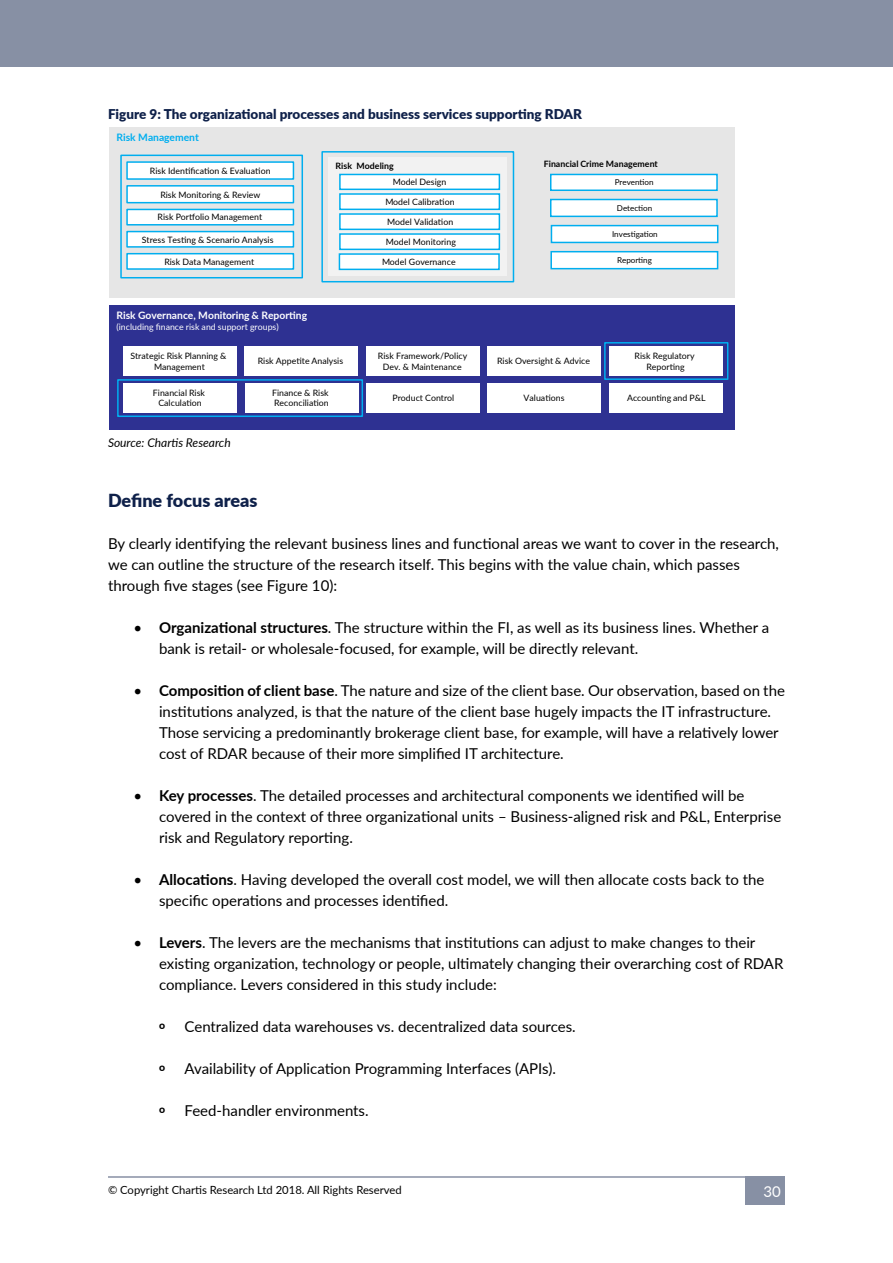
<style>
.page{position:relative;width:893px;height:1263px;background:#fff}
.page>*{position:absolute;margin:0;border:0;box-sizing:border-box;transform-origin:0 0}
.t1{font:900 18px "Lato";color:#0f214a}
.t2{font:15px/21px "Lato";color:#000}
.t3{font:15px "Lato";color:#fff}
.t4{font:900 13.5px "Lato";color:#0f214a}
.t5{font:italic 12px "Lato";color:#000}
.t6{font:11.25px "Lato";color:#000}
.t7{font:800 10.5px "Lato";color:#000}
.t8{font:700 10.35px "Lato";color:#fff}
.t9{font:700 10.35px "Lato";color:#00aeef}
.t10{font:8.7px/10.5px "Lato";letter-spacing:.005em;color:#000;text-align:center}
.t11{font:8.7px "Lato";letter-spacing:.005em;color:#fff}
.t12{font:700 8.7px "Lato";color:#000}
.t13{font:8.1px "Lato";letter-spacing:-.005em;color:#000}
.s1{font-weight:700}
</style>
<div class="page">
<div style="left:0;top:0;width:893px;height:66px;background:#8790a4"></div>
<hr style="left:108px;top:1176px;width:677px;height:2px;background:#8790a4">
<div style="left:746px;top:1176px;width:39px;height:29px;background:#8790a4"></div>
<div style="left:110px;top:128px;width:625px;height:170px;background:#e6e6e6"></div>
<div style="left:551px;top:199px;width:166px;height:17px;background:#fff"></div>
<div style="left:550px;top:199px;width:168px;height:18px;border:2px solid #00aeef"></div>
<div style="left:551px;top:226px;width:167px;height:16px;background:#fff"></div>
<div style="left:551px;top:225px;width:167px;height:18px;border:2px solid #00aeef"></div>
<div style="left:551px;top:174px;width:166px;height:16px;background:#fff"></div>
<div style="left:550px;top:174px;width:168px;height:17px;border:2px solid #00aeef"></div>
<div style="left:551px;top:252px;width:167px;height:17px;background:#fff"></div>
<div style="left:550px;top:251px;width:168px;height:18px;border:2px solid #00aeef"></div>
<div style="left:110px;top:305px;width:625px;height:125px;background:#2e3192"></div>
<div style="left:123px;top:346px;width:113px;height:30px;background:#fff"></div>
<div style="left:245px;top:346px;width:113px;height:30px;background:#fff"></div>
<div style="left:366px;top:346px;width:113px;height:30px;background:#fff"></div>
<div style="left:488px;top:346px;width:113px;height:30px;background:#fff"></div>
<div style="left:609px;top:346px;width:113px;height:30px;background:#fff"></div>
<div style="left:124px;top:383px;width:113px;height:29px;background:#fff"></div>
<div style="left:245px;top:383px;width:113px;height:29px;background:#fff"></div>
<svg style="left:329px;top:157px;width:178px;height:118px;fill:#f2f2f2"></svg>
<div style="left:340px;top:174px;width:159px;height:15px;background:#fff"></div>
<div style="left:339px;top:174px;width:161px;height:16px;border:2px solid #00aeef"></div>
<div style="left:340px;top:194px;width:159px;height:15px;background:#fff"></div>
<div style="left:339px;top:193px;width:161px;height:17px;border:2px solid #00aeef"></div>
<div style="left:340px;top:214px;width:159px;height:15px;background:#fff"></div>
<div style="left:339px;top:213px;width:161px;height:17px;border:2px solid #00aeef"></div>
<div style="left:340px;top:234px;width:159px;height:15px;background:#fff"></div>
<div style="left:339px;top:233px;width:161px;height:17px;border:2px solid #00aeef"></div>
<div style="left:339px;top:254px;width:160px;height:15px;background:#fff"></div>
<div style="left:339px;top:253px;width:161px;height:17px;border:2px solid #00aeef"></div>
<div style="left:127px;top:209px;width:166px;height:16px;background:#fff"></div>
<div style="left:126px;top:209px;width:168px;height:17px;border:2px solid #00aeef"></div>
<div style="left:127px;top:254px;width:166px;height:15px;background:#fff"></div>
<div style="left:126px;top:253px;width:168px;height:17px;border:2px solid #00aeef"></div>
<div style="left:127px;top:232px;width:166px;height:15px;background:#fff"></div>
<div style="left:126px;top:231px;width:168px;height:17px;border:2px solid #00aeef"></div>
<div style="left:127px;top:162px;width:166px;height:17px;background:#fff"></div>
<div style="left:126px;top:161px;width:168px;height:19px;border:2px solid #00aeef"></div>
<div style="left:127px;top:186px;width:166px;height:17px;background:#fff"></div>
<div style="left:126px;top:185px;width:168px;height:18px;border:2px solid #00aeef"></div>
<div style="left:366px;top:383px;width:114px;height:29px;background:#fff"></div>
<div style="left:488px;top:383px;width:113px;height:29px;background:#fff"></div>
<div style="left:609px;top:383px;width:113px;height:29px;background:#fff"></div>
<div style="left:120px;top:155px;width:183px;height:123px;border:2px solid #00aeef"></div>
<div style="left:321px;top:151px;width:193px;height:131px;border:2px solid #00aeef"></div>
<div style="left:117px;top:379px;width:246px;height:38px;border:2px solid #00aeef"></div>
<div style="left:604px;top:342px;width:124px;height:38px;border:2px solid #00aeef"></div>
<p class="t4" style="left:108px;top:104px;width:476px">Figure 9: The organizational processes and business services supporting RDAR</p>
<p class="t9" style="left:116px;top:130px;width:84px">Risk Management</p>
<p class="t12" style="left:544px;top:158px;width:116px">Financial Crime Management</p>
<p class="t13" style="left:617px;top:202px;width:37px">Detection</p>
<p class="t13" style="left:612px;top:228px;width:47px">Investigation</p>
<p class="t12" style="left:336px;top:159px;width:60px">Risk Modeling</p>
<p class="t10" style="left:393px;top:176px;width:55px">Model Design</p>
<p class="t10" style="left:385px;top:196px;width:71px">Model Calibration</p>
<p class="t10" style="left:387px;top:216px;width:68px">Model Validation</p>
<p class="t10" style="left:386px;top:236px;width:71px">Model Monitoring</p>
<p class="t10" style="left:382px;top:256px;width:75px">Model Governance</p>
<p class="t10" style="left:150px;top:165px;width:122px">Risk Identification &amp; Evaluation</p>
<p class="t10" style="left:160px;top:189px;width:102px">Risk Monitoring &amp; Review</p>
<p class="t13" style="left:615px;top:177px;width:40px">Prevention</p>
<p class="t10" style="left:158px;top:212px;width:106px">Risk Portfolio Management</p>
<p class="t10" style="left:164px;top:256px;width:91px">Risk Data Management</p>
<p class="t10" style="left:142px;top:234px;width:133px">Stress Testing &amp; Scenario Analysis</p>
<p class="t13" style="left:617px;top:254px;width:36px">Reporting</p>
<p class="t8" style="left:116px;top:307px;width:192px">Risk Governance, Monitoring &amp; Reporting</p>
<p class="t11" style="left:116px;top:320px;width:164px">(including finance risk and support groups)</p>
<p class="t10" style="left:130px;top:350px;width:97px">Strategic Risk Planning &amp;<br>Management</p>
<p class="t10" style="left:258px;top:356px;width:87px">Risk Appetite Analysis</p>
<p class="t10" style="left:378px;top:350px;width:91px">Risk Framework/Policy<br>Dev. &amp; Maintenance</p>
<p class="t10" style="left:497px;top:356px;width:95px">Risk Oversight &amp; Advice</p>
<p class="t10" style="left:634px;top:350px;width:62px">Risk Regulatory<br>Reporting</p>
<p class="t10" style="left:153px;top:387px;width:54px">Financial Risk<br>Calculation</p>
<p class="t10" style="left:272px;top:387px;width:58px;text-align:left">Finance &amp; Risk<br>Reconciliation</p>
<p class="t10" style="left:392px;top:392px;width:63px">Product Control</p>
<p class="t10" style="left:524px;top:392px;width:42px">Valuations</p>
<p class="t10" style="left:627px;top:392px;width:80px">Accounting and P&amp;L</p>
<p class="t5" style="left:108px;top:434px;width:124px">Source: Chartis Research</p>
<p class="t1" style="left:108px;top:487px;width:151px">Define focus areas</p>
<p class="t2" style="left:108px;top:532px;width:672px">By clearly identifying the relevant business lines and functional areas we want to cover in the research, we can outline the structure of the research itself. This begins with the value chain, which passes through five stages (see Figure 10):</p>
<p class="t2" style="left:159px;top:616px;width:612px;text-indent:-26px">• <span class="s1">Organizational structures</span>. The structure within the FI, as well as its business lines. Whether a bank is retail- or wholesale-focused, for example, will be directly relevant.</p>
<p class="t2" style="left:159px;top:679px;width:627px;text-indent:-26px">• <span class="s1">Composition of client base</span>. The nature and size of the client base. Our observation, based on the institutions analyzed, is that the nature of the client base hugely impacts the IT infrastructure.<br>Those servicing a predominantly brokerage client base, for example, will have a relatively lower cost of RDAR because of their more simplified IT architecture.</p>
<p class="t2" style="left:159px;top:784px;width:624px;text-indent:-26px">• <span class="s1">Key processes</span>. The detailed processes and architectural components we identified will be covered in the context of three organizational units – Business-aligned risk and P&amp;L, Enterprise risk and Regulatory reporting.</p>
<p class="t2" style="left:159px;top:868px;width:607px;text-indent:-26px">• <span class="s1">Allocations</span>. Having developed the overall cost model, we will then allocate costs back to the specific operations and processes identified.</p>
<p class="t2" style="left:159px;top:931px;width:626px;text-indent:-26px">• <span class="s1">Levers</span>. The levers are the mechanisms that institutions can adjust to make changes to their existing organization, technology or people, ultimately changing their overarching cost of RDAR compliance. Levers considered in this study include:</p>
<p class="t7" style="left:159px;top:1017px;width:8px">o</p>
<p class="t2" style="left:185px;top:1015px;width:393px">Centralized data warehouses vs. decentralized data sources.</p>
<p class="t7" style="left:159px;top:1059px;width:8px">o</p>
<p class="t2" style="left:185px;top:1057px;width:373px">Availability of Application Programming Interfaces (APIs).</p>
<p class="t7" style="left:159px;top:1101px;width:8px">o</p>
<p class="t2" style="left:185px;top:1099px;width:186px">Feed-handler environments.</p>
<p class="t6" style="left:108px;top:1182px;width:295px">© Copyright Chartis Research Ltd 2018. All Rights Reserved</p>
<p class="t3" style="left:763px;top:1180px;width:19px">30</p>
</div>
